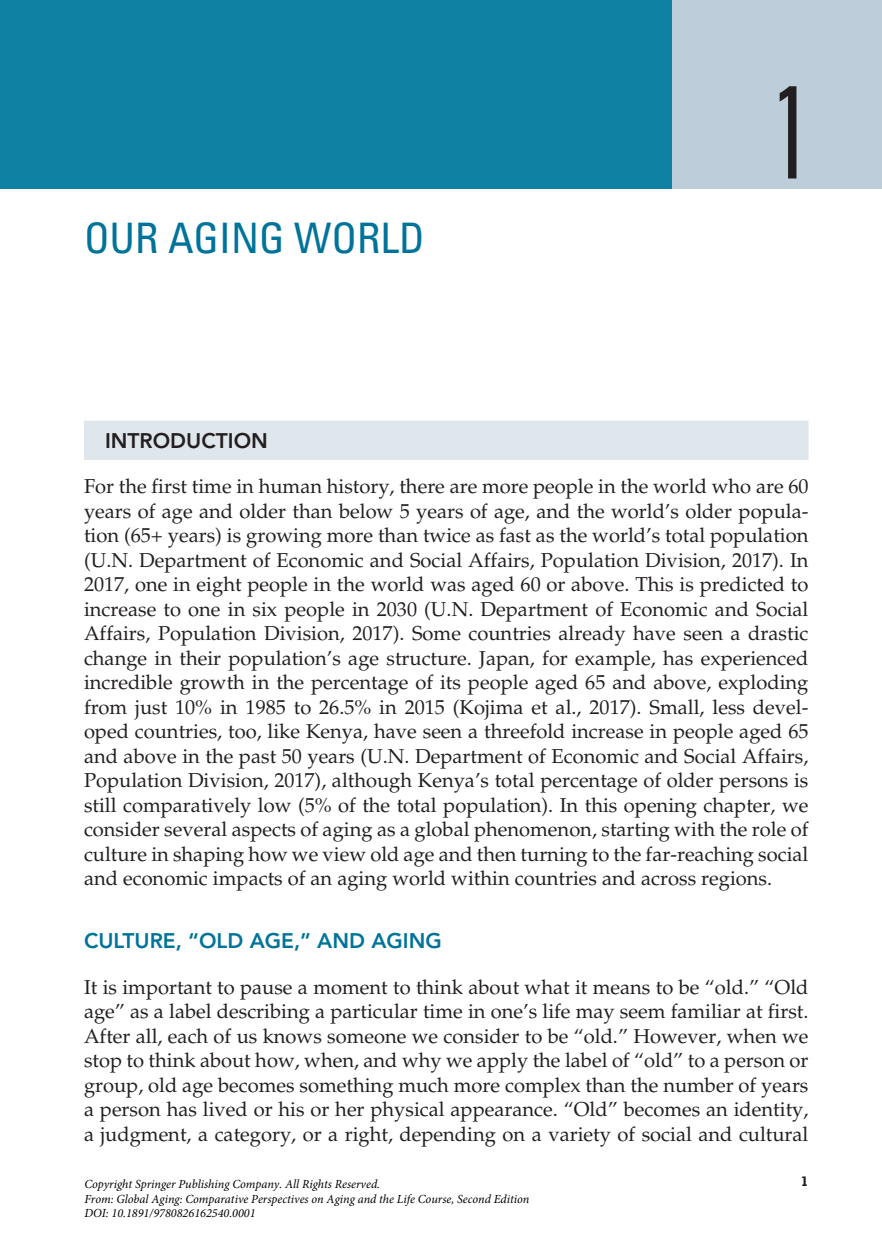
<style>
.page{position:relative;width:882px;height:1260px;background:#fff}
.page>*{position:absolute;margin:0;border:0;box-sizing:border-box;transform-origin:0 0}
.t1{font:300 ultra-condensed 127.75px "Univers LT Std";color:#231f20}
.t2{font:condensed 42px "Univers LT Std";color:#00739a}
.t3{font:800 21px "Avenir LT Std";color:#00739a}
.t4{font:800 21px "Avenir LT Std";color:#231f20}
.t5{font:20.12px/24.5px "Palatino LT Std";color:#231f20;text-align:justify}
.t6{font:700 14px "Rockwell Std";color:#231f20}
.t7{font:italic 12.25px/14.7px "Minion Pro";color:#000}
</style>
<div class="page">
<div style="left:0;top:0;width:672px;height:189px;background:#0f81a2"></div>
<div style="left:672px;top:0;width:210px;height:189px;background:#bdceda"></div>
<div style="left:84px;top:421px;width:724px;height:39px;background:#dfe6ec"></div>
<h2 class="t2" style="left:84px;top:221px;width:342px">OUR AGING WORLD</h2>
<h1 class="t1" style="left:773px;top:83px;width:37px">1</h1>
<p class="t4" style="left:105px;top:431px;width:164px">INTRODUCTION</p>
<p class="t5" style="left:84px;top:476px;width:726px">For the first time in human history, there are more people in the world who are 60 years of age and older than below 5 years of age, and the world’s older popula&shy;tion (65+ years) is growing more than twice as fast as the world’s total population (U.N. Department of Economic and Social Affairs, Population Division, 2017). In 2017, one in eight people in the world was aged 60 or above. This is predicted to increase to one in six people in 2030 (U.N. Department of Economic and Social Affairs, Population Division, 2017). Some countries already have seen a drastic change in their population’s age structure. Japan, for example, has experienced incredible growth in the percentage of its people aged 65 and above, exploding from just 10% in 1985 to 26.5% in 2015 (Kojima et al., 2017). Small, less devel&shy;oped countries, too, like Kenya, have seen a threefold increase in people aged 65 and above in the past 50 years (U.N. Department of Economic and Social Affairs, Population Division, 2017), although Kenya’s total percentage of older persons is still comparatively low (5% of the total population). In this opening chapter, we consider several aspects of aging as a global phenomenon, starting with the role of culture in shaping how we view old age and then turning to the far-reaching social and economic impacts of an aging world within countries and across regions.</p>
<p class="t3" style="left:84px;top:932px;width:359px">CULTURE, “OLD AGE,” AND AGING</p>
<p class="t5" style="left:84px;top:977px;width:726px">It is important to pause a moment to think about what it means to be “old.” “Old age” as a label describing a particular time in one’s life may seem familiar at first.<br>After all, each of us knows someone we consider to be “old.” However, when we stop to think about how, when, and why we apply the label of “old” to a person or group, old age becomes something much more complex than the number of years a person has lived or his or her physical appearance. “Old” becomes an identity, a judgment, a category, or a right, depending on a variety of social and cultural</p>
<p class="t7" style="left:84px;top:1177px;width:447px">Copyright Springer Publishing Company. All Rights Reserved.<br>From: Global Aging: Comparative Perspectives on Aging and the Life Course, Second Edition<br>DOI: 10.1891/9780826162540.0001</p>
<p class="t6" style="left:801px;top:1177px;width:9px">1</p>
</div>
